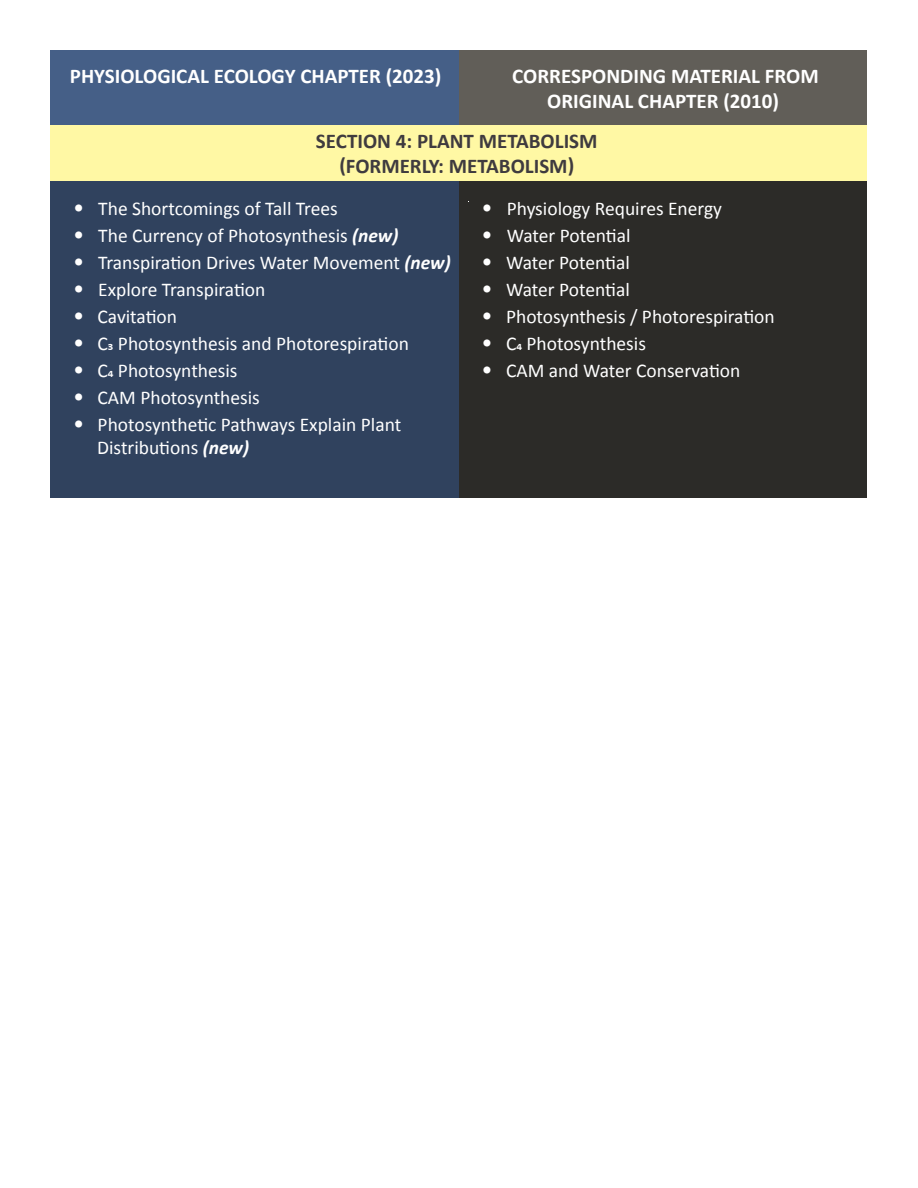
<style>
.page{position:relative;width:918px;height:1188px;background:#fff}
.page>*{position:absolute;margin:0;border:0;box-sizing:border-box;transform-origin:0 0}
.t1{font:700 21px/25.2px "Calibri";color:#fff;text-align:center}
.t2{font:700 21px/25.2px "Calibri";color:#3f3b3f;text-align:center}
.t3{font:19.5px/23.4px "Calibri";color:#fff}
.s1{font-size:22.5px}
.s2{font-weight:700;font-style:italic}
</style>
<div class="page">
<div style="left:50px;top:50px;width:816px;height:448px;background:#2c2b28"></div>
<div style="left:50px;top:50px;width:409px;height:448px;background:#30425e"></div>
<div style="left:50px;top:50px;width:816px;height:79px;background:#615e58"></div>
<div style="left:50px;top:50px;width:409px;height:79px;background:#455f87"></div>
<div style="left:50px;top:126px;width:816px;height:55px;background:#fff8a4"></div>
<p class="t1" style="left:70px;top:63px;width:373px">PHYSIOLOGICAL ECOLOGY CHAPTER (2023)</p>
<p class="t1" style="left:512px;top:63px;width:308px">CORRESPONDING MATERIAL FROM<br>ORIGINAL CHAPTER (2010)</p>
<p class="t2" style="left:316px;top:128px;width:283px">SECTION 4: PLANT METABOLISM (FORMERLY: METABOLISM)</p>
<p class="t3" style="left:73px;top:196px;width:266px"><span class="s1">•</span> The Shortcomings of Tall Trees</p>
<p class="t3" style="left:73px;top:223px;width:327px"><span class="s1">•</span> The Currency of Photosynthesis <span class="s2">(new)</span></p>
<p class="t3" style="left:73px;top:250px;width:379px"><span class="s1">•</span> Transpiration Drives Water Movement <span class="s2">(new)</span></p>
<p class="t3" style="left:73px;top:277px;width:194px"><span class="s1">•</span> Explore Transpiration</p>
<p class="t3" style="left:73px;top:304px;width:105px"><span class="s1">•</span> Cavitation</p>
<p class="t3" style="left:73px;top:331px;width:337px"><span class="s1">•</span> C3 Photosynthesis and Photorespiration</p>
<p class="t3" style="left:73px;top:358px;width:166px"><span class="s1">•</span> C4 Photosynthesis</p>
<p class="t3" style="left:73px;top:385px;width:188px"><span class="s1">•</span> CAM Photosynthesis</p>
<p class="t3" style="left:97px;top:412px;width:306px;text-indent:-24px"><span class="s1">•</span> Photosynthetic Pathways Explain Plant<br>Distributions <span class="s2">(new)</span></p>
<p class="t3" style="left:482px;top:196px;width:242px"><span class="s1">•</span> Physiology Requires Energy</p>
<p class="t3" style="left:482px;top:223px;width:150px"><span class="s1">•</span> Water Potential</p>
<p class="t3" style="left:482px;top:250px;width:150px"><span class="s1">•</span> Water Potential</p>
<p class="t3" style="left:482px;top:277px;width:150px"><span class="s1">•</span> Water Potential</p>
<p class="t3" style="left:482px;top:304px;width:295px"><span class="s1">•</span> Photosynthesis / Photorespiration</p>
<p class="t3" style="left:482px;top:331px;width:166px"><span class="s1">•</span> C4 Photosynthesis</p>
<p class="t3" style="left:482px;top:358px;width:260px"><span class="s1">•</span> CAM and Water Conservation</p>
</div>
